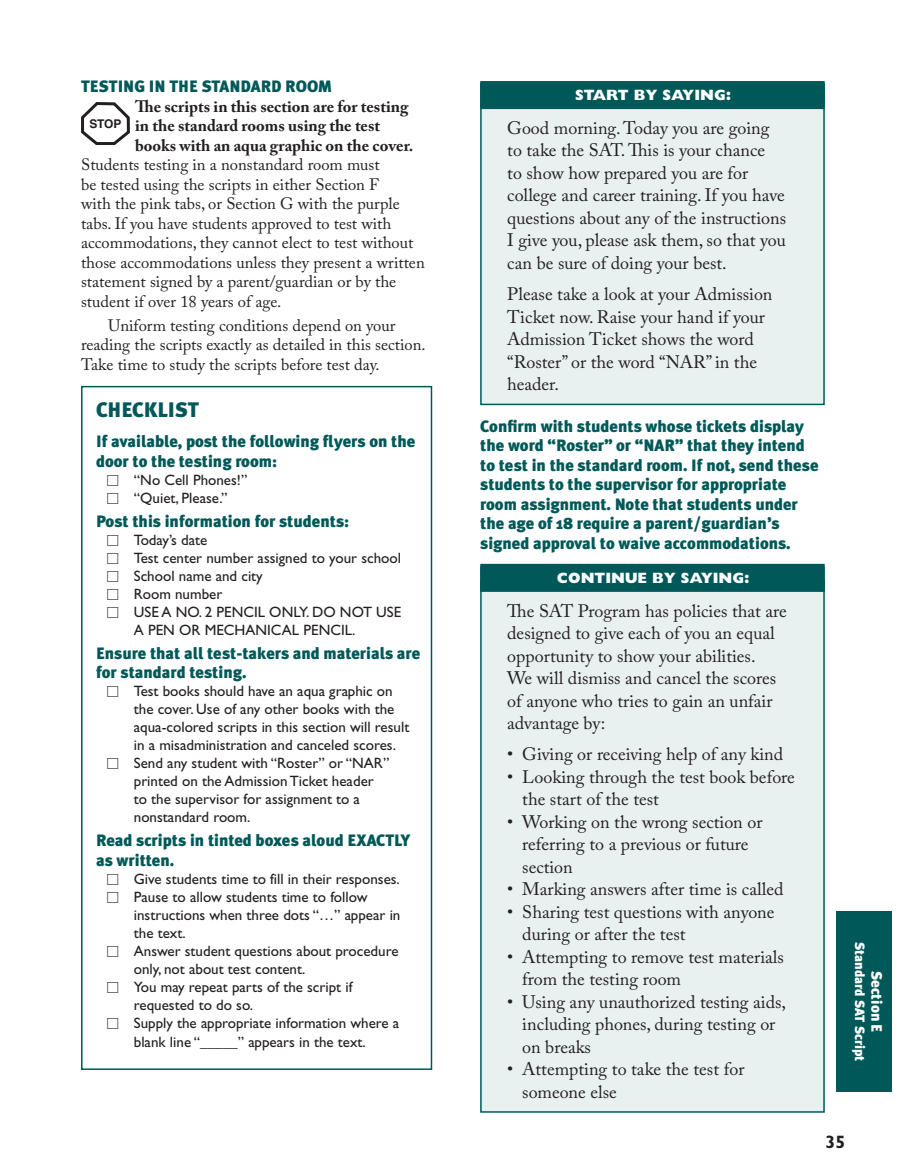
<style>
.page{position:relative;width:905px;height:1175px;background:#fff}
.page>*{position:absolute;margin:0;border:0;box-sizing:border-box;transform-origin:0 0}
.t1{font:900 21px "Meta Plus";color:#005958}
._08_script_text{font:18px/22.5px "Adobe Caslon Pro";color:#231f20}
._08_script_bullet_mi{font:18px/22.5px "Adobe Caslon Pro";color:#231f20}
._08_script_bullet_la{font:18px/22.5px "Adobe Caslon Pro";color:#231f20}
.t2{font:700 18px "Gill Sans Std";color:#231f20}
._02_Head_2{font:900 16.5px/19.5px "Meta Plus";color:#005958}
._05_Body_Text{font:16.5px "Adobe Caslon Pro";color:#231f20}
._06_body_Text_indent{font:16.5px/19.5px "Adobe Caslon Pro";color:#231f20}
._05_Body_Text-2{font:700 16.5px "Adobe Caslon Pro";color:#231f20}
.t3{font:15px/18px "Gill Sans Std";color:#231f20}
._08_Script_Blue_Whit{font:800 15px "Gill Sans Std";color:#fff}
.t4{font:900 15px "Meta Plus";color:#fff}
.t5{font:900 13.5px "Meta Plus";color:#fff}
.t6{font:700 12px "Helvetica LT Std";color:#231f20}
.s1{font-family:"Universal Std Newswith Comm Pi";font-size:13.5px}
</style>
<div class="page">
<div style="left:835px;top:911px;width:56px;height:180px;background:#005958"></div>
<div style="left:480px;top:579px;width:344px;height:533px;background:#e8f0f0;border:2px solid #005958"></div>
<div style="left:480px;top:83px;width:344px;height:322px;background:#e8f0f0;border:2px solid #005958"></div>
<div style="left:81px;top:386px;width:351px;height:684px;border:2px solid #005958"></div>
<svg style="left:81px;top:102px;width:49px;height:43px"></svg>
<div style="left:480px;top:81px;width:344px;height:26px;background:#005958"></div>
<div style="left:480px;top:84px;width:344px;height:25px;background:#005958"></div>
<div style="left:480px;top:564px;width:344px;height:25px;background:#005958"></div>
<div style="left:480px;top:566px;width:344px;height:26px;background:#005958"></div>
<p class="_02_Head_2" style="left:81px;top:77px;width:253px">TESTING IN THE STANDARD ROOM</p>
<p class="_05_Body_Text-2" style="left:135px;top:96px;width:275px">The scripts in this section are for testing</p>
<p class="_05_Body_Text-2" style="left:135px;top:116px;width:246px">in the standard rooms using the test</p>
<p class="_05_Body_Text-2" style="left:135px;top:135px;width:280px">books with an aqua graphic on the cover.</p>
<p class="_05_Body_Text" style="left:81px;top:155px;width:300px">Students testing in a nonstandard room must</p>
<p class="_05_Body_Text" style="left:81px;top:174px;width:299px">be tested using the scripts in either Section F</p>
<p class="_05_Body_Text" style="left:81px;top:194px;width:320px">with the pink tabs, or Section G with the purple</p>
<p class="_05_Body_Text" style="left:81px;top:213px;width:312px">tabs. If you have students approved to test with</p>
<p class="_05_Body_Text" style="left:81px;top:233px;width:334px">accommodations, they cannot elect to test without</p>
<p class="_05_Body_Text" style="left:81px;top:252px;width:345px">those accommodations unless they present a written</p>
<p class="_05_Body_Text" style="left:81px;top:272px;width:317px">statement signed by a parent/guardian or by the</p>
<p class="_05_Body_Text" style="left:81px;top:291px;width:202px">student if over 18 years of age.</p>
<p class="_06_body_Text_indent" style="left:81px;top:315px;width:346px;text-indent:27px">Uniform testing conditions depend on your reading the scripts exactly as detailed in this section.<br>Take time to study the scripts before test day.</p>
<p class="t1" style="left:96px;top:397px;width:104px">CHECKLIST</p>
<p class="_02_Head_2" style="left:96px;top:432px;width:321px">If available, post the following flyers on the door to the testing room:</p>
<p class="t3" style="left:107px;top:471px;width:142px"><span class="s1">□</span> “No Cell Phones!”</p>
<p class="t3" style="left:107px;top:489px;width:122px"><span class="s1">□</span> “Quiet, Please.”</p>
<p class="_02_Head_2" style="left:96px;top:511px;width:255px">Post this information for students:</p>
<p class="t3" style="left:107px;top:531px;width:102px"><span class="s1">□</span> Today’s date</p>
<p class="t3" style="left:107px;top:549px;width:296px"><span class="s1">□</span> Test center number assigned to your school</p>
<p class="t3" style="left:107px;top:567px;width:157px"><span class="s1">□</span> School name and city</p>
<p class="t3" style="left:107px;top:585px;width:117px"><span class="s1">□</span> Room number</p>
<p class="t3" style="left:134px;top:603px;width:269px;text-indent:-27px"><span class="s1">□</span> USE A NO. 2 PENCIL ONLY. DO NOT USE<br>A PEN OR MECHANICAL PENCIL.</p>
<p class="_02_Head_2" style="left:96px;top:643px;width:325px">Ensure that all test-takers and materials are for standard testing.</p>
<p class="t3" style="left:134px;top:682px;width:277px;text-indent:-27px"><span class="s1">□</span> Test books should have an aqua graphic on the cover. Use of any other books with the aqua-colored scripts in this section will result in a misadministration and canceled scores.</p>
<p class="t3" style="left:134px;top:754px;width:257px;text-indent:-27px"><span class="s1">□</span> Send any student with “Roster” or “NAR” printed on the Admission Ticket header to the supervisor for assignment to a nonstandard room.</p>
<p class="_02_Head_2" style="left:96px;top:830px;width:316px">Read scripts in tinted boxes aloud EXACTLY as written.</p>
<p class="t3" style="left:107px;top:869px;width:294px"><span class="s1">□</span> Give students time to fill in their responses.</p>
<p class="t3" style="left:134px;top:887px;width:268px;text-indent:-27px"><span class="s1">□</span> Pause to allow students time to follow instructions when three dots “…” appear in the text.</p>
<p class="t3" style="left:134px;top:941px;width:266px;text-indent:-27px"><span class="s1">□</span> Answer student questions about procedure only, not about test content.</p>
<p class="t3" style="left:134px;top:977px;width:220px;text-indent:-27px"><span class="s1">□</span> You may repeat parts of the script if requested to do so.</p>
<p class="t3" style="left:107px;top:1012px;width:294px;line-height:19.5px;text-align:center"><span class="s1">□</span> Supply the appropriate information where a blank line “_____” appears in the text.</p>
<p class="t6" style="left:89px;top:117px;width:33px">STOP</p>
<p class="_08_Script_Blue_Whit" style="left:575px;top:87px;width:157px">START BY SAYING:</p>
<p class="_08_script_text" style="left:507px;top:116px;width:280px">Good morning. Today you are going to take the SAT. This is your chance<br>to show how prepared you are for college and career training. If you have questions about any of the instructions I give you, please ask them, so that you can be sure of doing your best.</p>
<p class="_08_script_text" style="left:507px;top:282px;width:267px">Please take a look at your Admission<br>Ticket now. Raise your hand if your<br>Admission Ticket shows the word “Roster” or the word “NAR” in the header.</p>
<p class="_02_Head_2" style="left:480px;top:416px;width:340px">Confirm with students whose tickets display the word “Roster” or “NAR” that they intend to test in the standard room. If not, send these students to the supervisor for appropriate room assignment. Note that students under the age of 18 require a parent/guardian’s signed approval to waive accommodations.</p>
<p class="_08_Script_Blue_Whit" style="left:556px;top:569px;width:194px">CONTINUE BY SAYING:</p>
<p class="_08_script_text" style="left:507px;top:599px;width:281px">The SAT Program has policies that are designed to give each of you an equal opportunity to show your abilities.<br>We will dismiss and cancel the scores of anyone who tries to gain an unfair advantage by:</p>
<p class="_08_script_bullet_mi" style="left:507px;top:742px;width:277px">• Giving or receiving help of any kind</p>
<p class="_08_script_bullet_mi" style="left:522px;top:765px;width:274px;text-indent:-15px">• Looking through the test book before the start of the test</p>
<p class="_08_script_bullet_mi" style="left:522px;top:810px;width:242px;text-indent:-15px">• Working on the wrong section or referring to a previous or future section</p>
<p class="_08_script_bullet_mi" style="left:507px;top:877px;width:278px">• Marking answers after time is called</p>
<p class="_08_script_bullet_mi" style="left:522px;top:900px;width:254px;text-indent:-15px">• Sharing test questions with anyone during or after the test</p>
<p class="_08_script_bullet_mi" style="left:522px;top:945px;width:263px;text-indent:-15px">• Attempting to remove test materials from the testing room</p>
<p class="_08_script_bullet_mi" style="left:522px;top:990px;width:265px;text-indent:-15px">• Using any unauthorized testing aids, including phones, during testing or on breaks</p>
<p class="_08_script_bullet_la" style="left:522px;top:1057px;width:224px;text-indent:-15px">• Attempting to take the test for someone else</p>
<p class="t5" style="left:867px;top:941px;width:121px;rotate:90deg">Standard SAT Script</p>
<p class="t4" style="left:885px;top:970px;width:63px;rotate:90deg">Section E</p>
<p class="t2" style="left:825px;top:1131px;width:21px">35</p>
</div>
